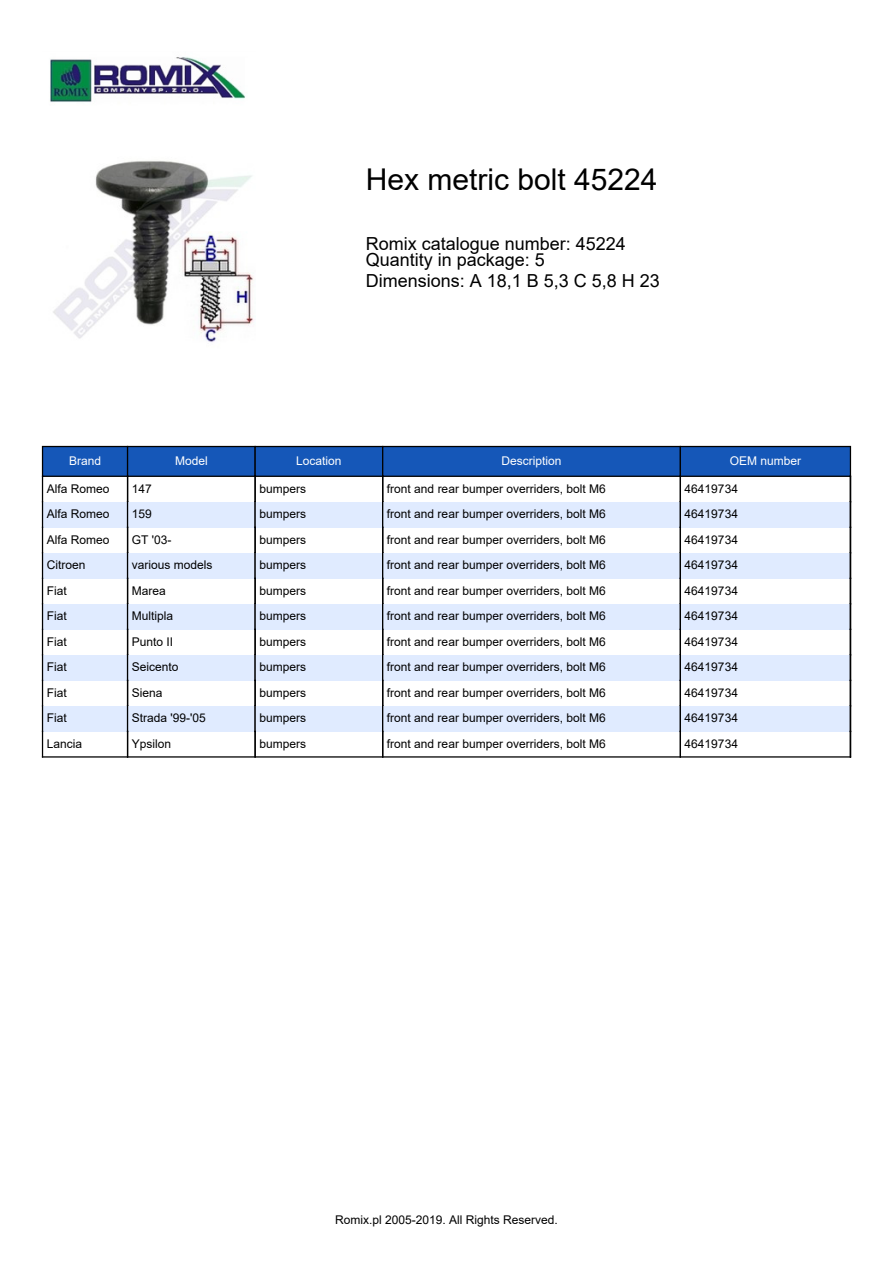
<style>
.page{position:relative;width:893px;height:1263px;background:#fff}
.page>*{position:absolute;margin:0;border:0;box-sizing:border-box;transform-origin:0 0}
.t1{font:30px "Arial";color:#000}
.t2{font:18px/16.2px "Arial";color:#000}
.t3{font:12px/25.5px "Arial";color:#000;text-align:justify}
.t4{font:12px "Arial";color:#fff}
</style>
<div class="page">
<img style="left:50px;top:57px;width:195px;height:45px">
<img style="left:53px;top:160px;width:201px;height:182px">
<div style="left:42px;top:446px;width:86px;height:31px;background:#1557b8;border:1px solid #000"></div>
<div style="left:127px;top:446px;width:129px;height:31px;background:#1557b8;border:1px solid #000"></div>
<div style="left:254px;top:446px;width:129px;height:31px;background:#1557b8;border:1px solid #000"></div>
<div style="left:382px;top:446px;width:299px;height:31px;background:#1557b8;border:1px solid #000"></div>
<div style="left:680px;top:446px;width:171px;height:31px;background:#1557b8;border:1px solid #000"></div>
<hr style="left:254px;top:476px;width:2px;height:26px;background:#000">
<div style="left:43px;top:502px;width:85px;height:25px;background:#e0ebff"></div>
<div style="left:128px;top:502px;width:127px;height:25px;background:#e0ebff"></div>
<div style="left:255px;top:502px;width:128px;height:25px;background:#e0ebff"></div>
<hr style="left:254px;top:502px;width:2px;height:25px;background:#000">
<div style="left:383px;top:502px;width:297px;height:25px;background:#e0ebff"></div>
<div style="left:680px;top:502px;width:170px;height:25px;background:#e0ebff"></div>
<hr style="left:254px;top:527px;width:2px;height:26px;background:#000">
<div style="left:43px;top:553px;width:85px;height:25px;background:#e0ebff"></div>
<div style="left:128px;top:553px;width:127px;height:25px;background:#e0ebff"></div>
<div style="left:255px;top:553px;width:128px;height:25px;background:#e0ebff"></div>
<hr style="left:254px;top:553px;width:2px;height:25px;background:#000">
<div style="left:383px;top:553px;width:297px;height:25px;background:#e0ebff"></div>
<div style="left:680px;top:553px;width:170px;height:25px;background:#e0ebff"></div>
<hr style="left:254px;top:578px;width:2px;height:26px;background:#000">
<div style="left:43px;top:604px;width:85px;height:25px;background:#e0ebff"></div>
<div style="left:128px;top:604px;width:127px;height:25px;background:#e0ebff"></div>
<div style="left:255px;top:604px;width:128px;height:25px;background:#e0ebff"></div>
<hr style="left:254px;top:604px;width:2px;height:25px;background:#000">
<div style="left:383px;top:604px;width:297px;height:25px;background:#e0ebff"></div>
<div style="left:680px;top:604px;width:170px;height:25px;background:#e0ebff"></div>
<hr style="left:254px;top:629px;width:2px;height:26px;background:#000">
<div style="left:43px;top:655px;width:85px;height:25px;background:#e0ebff"></div>
<div style="left:128px;top:655px;width:127px;height:25px;background:#e0ebff"></div>
<div style="left:255px;top:655px;width:128px;height:25px;background:#e0ebff"></div>
<hr style="left:254px;top:655px;width:2px;height:25px;background:#000">
<div style="left:383px;top:655px;width:297px;height:25px;background:#e0ebff"></div>
<div style="left:680px;top:655px;width:170px;height:25px;background:#e0ebff"></div>
<hr style="left:254px;top:680px;width:2px;height:26px;background:#000">
<div style="left:43px;top:706px;width:85px;height:25px;background:#e0ebff"></div>
<div style="left:128px;top:706px;width:127px;height:25px;background:#e0ebff"></div>
<div style="left:255px;top:706px;width:128px;height:25px;background:#e0ebff"></div>
<hr style="left:254px;top:706px;width:2px;height:25px;background:#000">
<div style="left:383px;top:706px;width:297px;height:25px;background:#e0ebff"></div>
<div style="left:680px;top:706px;width:170px;height:25px;background:#e0ebff"></div>
<svg style="left:42px;top:476px;width:1px;height:281px"></svg>
<svg style="left:127px;top:476px;width:1px;height:280px"></svg>
<hr style="left:254px;top:731px;width:2px;height:26px;background:#000">
<svg style="left:382px;top:476px;width:1px;height:280px"></svg>
<svg style="left:680px;top:476px;width:1px;height:280px"></svg>
<svg style="left:850px;top:476px;width:1px;height:281px"></svg>
<hr style="left:43px;top:756px;width:807px;height:1px;background:#000">
<h1 class="t1" style="left:366px;top:159px;width:293px">Hex metric bolt 45224</h1>
<h2 class="t2" style="left:366px;top:235px;width:262px">Romix catalogue number: 45224<br>Quantity in package: 5</h2>
<h2 class="t2" style="left:366px;top:273px;width:296px">Dimensions: A 18,1 B 5,3 C 5,8 H 23</h2>
<p class="t4" style="left:69px;top:452px;width:34px">Brand</p>
<p class="t4" style="left:175px;top:452px;width:34px">Model</p>
<p class="t4" style="left:296px;top:452px;width:47px">Location</p>
<p class="t4" style="left:501px;top:452px;width:62px">Description</p>
<p class="t4" style="left:730px;top:452px;width:73px">OEM number</p>
<p class="t3" style="left:47px;top:476px;width:64px">Alfa Romeo</p>
<p class="t3" style="left:132px;top:476px;width:22px">147</p>
<p class="t3" style="left:259px;top:476px;width:48px">bumpers</p>
<p class="t3" style="left:685px;top:476px;width:55px">46419734</p>
<p class="t3" style="left:47px;top:501px;width:64px">Alfa Romeo</p>
<p class="t3" style="left:132px;top:501px;width:22px">159</p>
<p class="t3" style="left:259px;top:501px;width:48px">bumpers</p>
<p class="t3" style="left:685px;top:501px;width:55px">46419734</p>
<p class="t3" style="left:47px;top:527px;width:64px">Alfa Romeo</p>
<p class="t3" style="left:132px;top:527px;width:41px">GT '03-</p>
<p class="t3" style="left:259px;top:527px;width:48px">bumpers</p>
<p class="t3" style="left:685px;top:527px;width:55px">46419734</p>
<p class="t3" style="left:47px;top:552px;width:40px">Citroen</p>
<p class="t3" style="left:132px;top:552px;width:82px">various models</p>
<p class="t3" style="left:259px;top:552px;width:48px">bumpers</p>
<p class="t3" style="left:685px;top:552px;width:55px">46419734</p>
<p class="t3" style="left:47px;top:578px;width:22px">Fiat</p>
<p class="t3" style="left:132px;top:578px;width:36px">Marea</p>
<p class="t3" style="left:259px;top:578px;width:48px">bumpers</p>
<p class="t3" style="left:685px;top:578px;width:55px">46419734</p>
<p class="t3" style="left:47px;top:603px;width:22px">Fiat</p>
<p class="t3" style="left:132px;top:603px;width:43px">Multipla</p>
<p class="t3" style="left:259px;top:603px;width:48px">bumpers</p>
<p class="t3" style="left:685px;top:603px;width:55px">46419734</p>
<p class="t3" style="left:47px;top:629px;width:22px">Fiat</p>
<p class="t3" style="left:132px;top:629px;width:43px">Punto II</p>
<p class="t3" style="left:259px;top:629px;width:48px">bumpers</p>
<p class="t3" style="left:685px;top:629px;width:55px">46419734</p>
<p class="t3" style="left:47px;top:654px;width:22px">Fiat</p>
<p class="t3" style="left:132px;top:654px;width:48px">Seicento</p>
<p class="t3" style="left:259px;top:654px;width:48px">bumpers</p>
<p class="t3" style="left:685px;top:654px;width:55px">46419734</p>
<p class="t3" style="left:47px;top:680px;width:22px">Fiat</p>
<p class="t3" style="left:132px;top:680px;width:32px">Siena</p>
<p class="t3" style="left:259px;top:680px;width:48px">bumpers</p>
<p class="t3" style="left:685px;top:680px;width:55px">46419734</p>
<p class="t3" style="left:47px;top:705px;width:22px">Fiat</p>
<p class="t3" style="left:132px;top:705px;width:75px">Strada '99-'05</p>
<p class="t3" style="left:259px;top:705px;width:48px">bumpers</p>
<p class="t3" style="left:685px;top:705px;width:55px">46419734</p>
<p class="t3" style="left:47px;top:731px;width:37px">Lancia</p>
<p class="t3" style="left:132px;top:731px;width:41px">Ypsilon</p>
<p class="t3" style="left:259px;top:731px;width:48px">bumpers</p>
<p class="t3" style="left:685px;top:731px;width:55px">46419734</p>
<p class="t3" style="left:387px;top:476px;width:220px">front and rear bumper overriders, bolt M6 front and rear bumper overriders, bolt M6 front and rear bumper overriders, bolt M6 front and rear bumper overriders, bolt M6 front and rear bumper overriders, bolt M6 front and rear bumper overriders, bolt M6 front and rear bumper overriders, bolt M6 front and rear bumper overriders, bolt M6 front and rear bumper overriders, bolt M6 front and rear bumper overriders, bolt M6 front and rear bumper overriders, bolt M6</p>
<p class="t3" style="left:335px;top:1207px;width:224px">Romix.pl 2005-2019. All Rights Reserved.</p>
</div>
